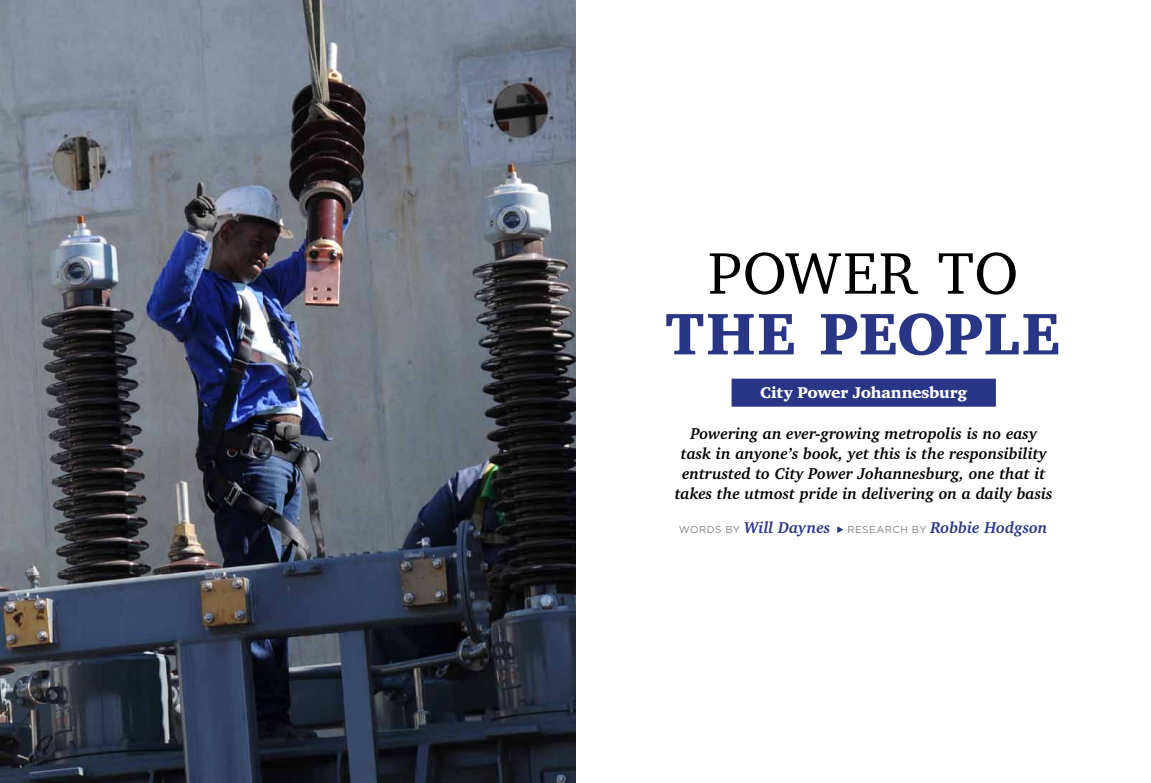
<style>
.page{position:relative;width:1151px;height:783px;background:#fff}
.page>*{position:absolute;margin:0;border:0;box-sizing:border-box;transform-origin:0 0}
.t1{font:900 60px "Charter IT Cby BT";letter-spacing:.01em;color:#293685}
.t2{font:60px "Charter IT Cby BT";letter-spacing:.02em;color:#000}
.t3{font:italic 700 16px/20px "Charter IT Cby BT";color:#000;text-align:center}
.t4{font:italic 700 16px "Charter IT Cby BT";color:#293685}
.t5{font:900 16px "Charter IT Cby BT";letter-spacing:-.02em;color:#fff}
.s1{font-family:"Gotham";font-weight:400;font-style:normal;font-size:10px;color:#808080}
</style>
<div class="page">
<svg style="left:837px;top:526px;width:6px;height:7px"></svg>
<div style="left:732px;top:378px;width:264px;height:28px;background:#293685"></div>
<img style="left:0;top:0;width:575px;height:782px">
<h1 class="t2" style="left:708px;top:236px;width:311px">POWER TO</h1>
<h1 class="t1" style="left:665px;top:296px;width:397px">the people</h1>
<p class="t5" style="left:760px;top:382px;width:209px">City Power Johannesburg</p>
<p class="t3" style="left:675px;top:423px;width:379px">Powering an ever-growing metropolis is no easy task in anyone’s book, yet this is the responsibility entrusted to City Power Johannesburg, one that it takes the utmost pride in delivering on a daily basis</p>
<p class="t4" style="left:679px;top:517px;width:153px"><span class="s1">WORDS BY</span> Will Daynes</p>
<p class="t4" style="left:847px;top:517px;width:202px"><span class="s1">RESEARCH BY</span> Robbie Hodgson</p>
</div>
